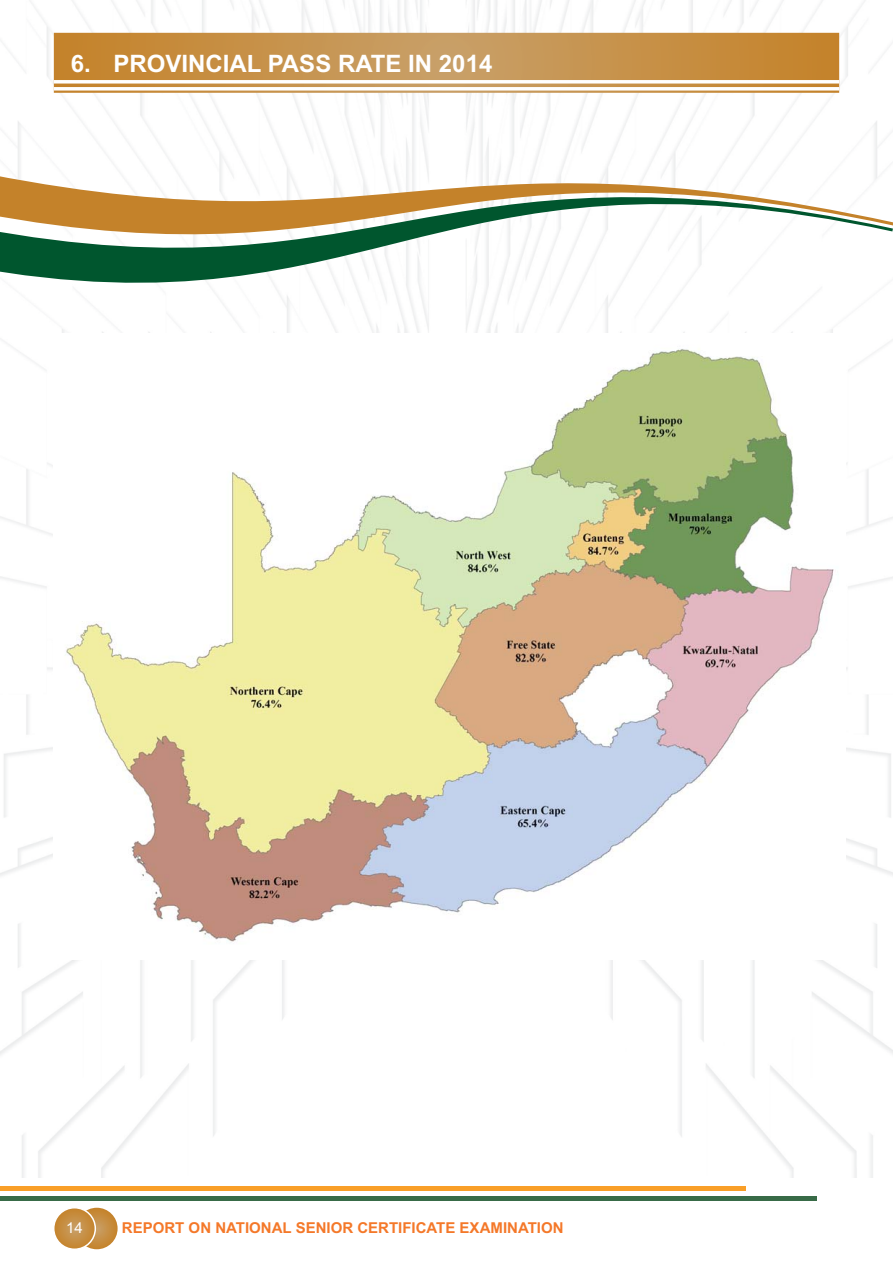
<style>
.page{position:relative;width:893px;height:1263px;background:#fff}
.page>*{position:absolute;margin:0;border:0;box-sizing:border-box;transform-origin:0 0}
.t1{font:700 24px "Arial";color:#fff}
.t2{font:700 15px "Arial";color:#f47829}
.t3{font:15px "Arial";color:#fff}
</style>
<div class="page">
<svg style="left:76px;top:1208px;width:42px;height:41px"></svg>
<div style="left:0;top:1186px;width:745px;height:5px;background:#f99f28"></div>
<div style="left:0;top:1196px;width:816px;height:5px;background:#386b47"></div>
<svg style="left:54px;top:1208px;width:41px;height:41px"></svg>
<div style="left:53px;top:1207px;width:43px;height:43px;border:2px solid #fff;border-radius:50%"></div>
<svg style="left:54px;top:33px;width:785px;height:60px;background:#c69148"></svg>
<svg style="left:54px;top:80px;width:785px;height:4px"></svg>
<svg style="left:54px;top:87px;width:785px;height:4px"></svg>
<img style="left:64px;top:354px;width:775px;height:590px">
<svg style="left:0;top:301px;width:892px;height:53px"></svg>
<svg style="left:0;top:120px;width:892px;height:181px"></svg>
<h1 class="t1" style="left:71px;top:54px;width:423px">6. PROVINCIAL PASS RATE IN 2014</h1>
<p class="t3" style="left:66px;top:1222px;width:18px">14</p>
<p class="t2" style="left:122px;top:1222px;width:443px">REPORT ON NATIONAL SENIOR CERTIFICATE EXAMINATION</p>
</div>
